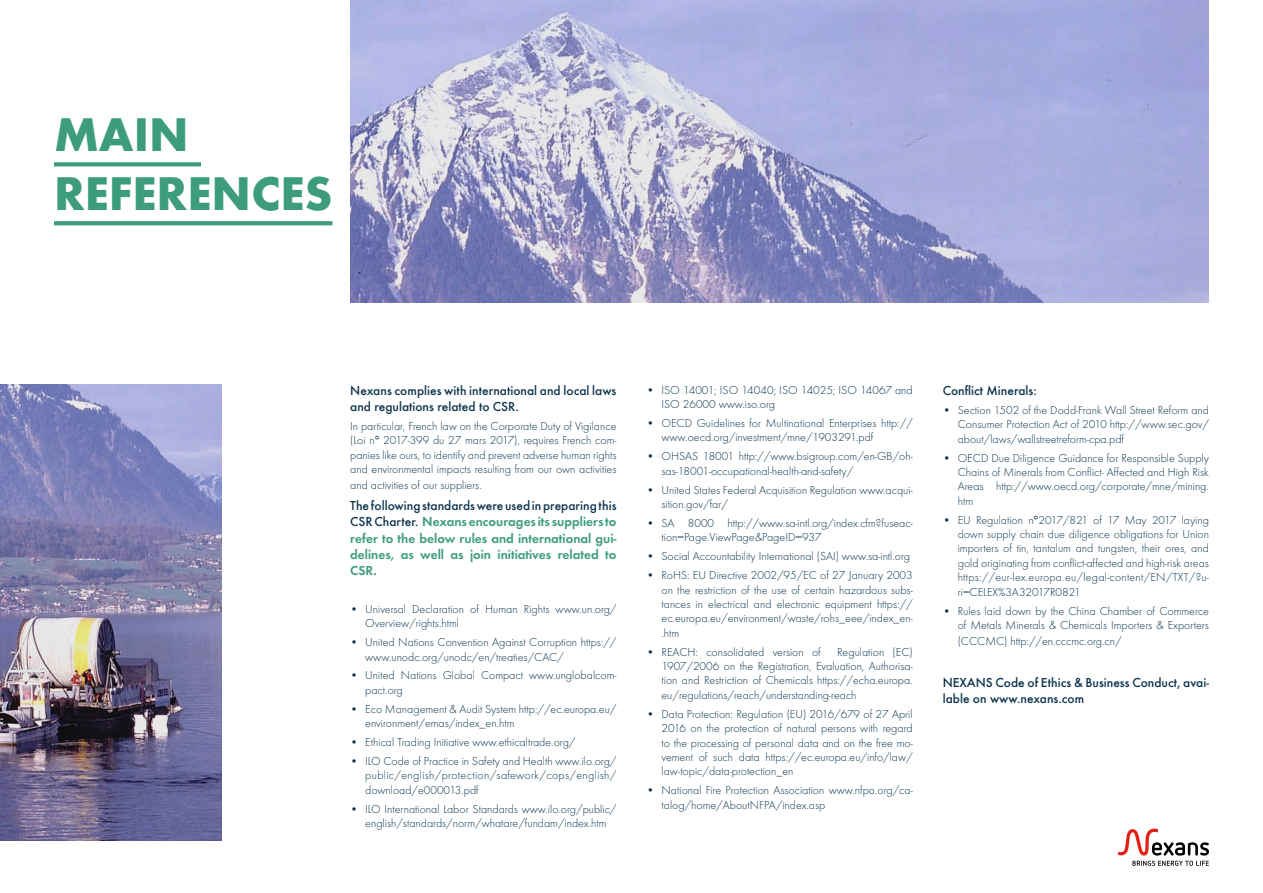
<style>
.page{position:relative;width:1263px;height:893px;background:#fff}
.page>*{position:absolute;margin:0;border:0;box-sizing:border-box;transform-origin:0 0}
.t1{font:700 49.05px/58.9px "Futura T";color:#3c9c7b}
.t2{font:600 13.5px/16.2px "Futura T";color:#3c9c7b;text-align:justify}
.t3{font:500 13.5px/16.2px "Futura T";color:#0a324b}
.t4{font:300 12px/14.4px "Futura T";color:#0a324b}
.s1{font-weight:500;color:#0a324b}
</style>
<div class="page">
<svg style="left:1118px;top:829px;width:91px;height:37px"></svg>
<svg style="left:54px;top:162px;width:147px;height:4px"></svg>
<svg style="left:54px;top:221px;width:278px;height:4px"></svg>
<img style="left:350px;top:0;width:859px;height:302px">
<img style="left:0;top:385px;width:221px;height:455px">
<h1 class="t1" style="left:54px;top:105px;width:280px">MAIN<br>REFERENCES</h1>
<p class="t3" style="left:350px;top:382px;width:268px">Nexans complies with international and local laws and regulations related to CSR.</p>
<p class="t4" style="left:350px;top:419px;width:268px;text-align:justify">In particular, French law on the Corporate Duty of Vigilance (Loi n° 2017-399 du 27 mars 2017), requires French com&shy;panies like ours, to identify and prevent adverse human rights and environmental impacts resulting from our own activities</p>
<p class="t4" style="left:350px;top:478px;width:133px">and activities of our suppliers.</p>
<p class="t2" style="left:350px;top:497px;width:268px"><span class="s1">The following standards were used in preparing this CSR Charter.</span> Nexans encourages its suppliers to refer to the below rules and international gui&shy;delines, as well as join initiatives related to CSR.</p>
<p class="t4" style="left:365px;top:601px;width:253px;text-indent:-15px">• Universal Declaration of Human Rights www.un.org/<br>Overview/rights.html</p>
<p class="t4" style="left:365px;top:635px;width:253px;text-indent:-15px">• United Nations Convention Against Corruption https:// www.unodc.org/unodc/en/treaties/CAC/</p>
<p class="t4" style="left:365px;top:668px;width:253px;text-indent:-15px">• United Nations Global Compact www.unglobalcom&shy;pact.org</p>
<p class="t4" style="left:365px;top:701px;width:253px;text-indent:-15px">• Eco Management &amp; Audit System http://ec.europa.eu/ environment/emas/index_en.htm</p>
<p class="t4" style="left:350px;top:735px;width:227px">• Ethical Trading Initiative www.ethicaltrade.org/</p>
<p class="t4" style="left:365px;top:754px;width:253px;text-align:justify;text-indent:-15px">• ILO Code of Practice in Safety and Health www.ilo.org/ public/english/protection/safework/cops/english/ download/e000013.pdf</p>
<p class="t4" style="left:350px;top:801px;width:268px;text-align:center">• ILO International Labor Standards www.ilo.org/public/ english/standards/norm/whatare/fundam/index.htm</p>
<p class="t4" style="left:661px;top:382px;width:253px;text-indent:-15px">• ISO 14001; ISO 14040; ISO 14025; ISO 14067 and<br>ISO 26000 www.iso.org</p>
<p class="t4" style="left:661px;top:416px;width:253px;text-indent:-15px">• OECD Guidelines for Multinational Enterprises http:// www.oecd.org/investment/mne/1903291.pdf</p>
<p class="t4" style="left:661px;top:449px;width:253px;text-indent:-15px">• OHSAS 18001 http://www.bsigroup.com/en-GB/oh&shy;sas-18001-occupational-health-and-safety/</p>
<p class="t4" style="left:661px;top:482px;width:253px;text-indent:-15px">• United States Federal Acquisition Regulation www.acqui&shy;sition.gov/far/</p>
<p class="t4" style="left:661px;top:516px;width:253px;text-indent:-15px">• SA 8000 http://www.sa-intl.org/index.cfm?fuseac&shy;tion=Page.ViewPage&amp;PageID=937</p>
<p class="t4" style="left:646px;top:549px;width:265px">• Social Accountability International (SAI) www.sa-intl.org</p>
<p class="t4" style="left:661px;top:568px;width:253px;text-align:justify;text-indent:-15px">• RoHS: EU Directive 2002/95/EC of 27 January 2003 on the restriction of the use of certain hazardous subs&shy;tances in electrical and electronic equipment https:// ec.europa.eu/environment/waste/rohs_eee/index_en-.htm</p>
<p class="t4" style="left:646px;top:644px;width:176px">• REACH: consolidated version of</p>
<p class="t4" style="left:661px;top:644px;width:253px;text-align:justify;text-indent:176px">Regulation (EC)<br>1907/2006 on the Registration, Evaluation, Authorisa&shy;tion and Restriction of Chemicals https://echa.europa. eu/regulations/reach/understanding-reach</p>
<p class="t4" style="left:661px;top:706px;width:253px;text-align:justify;text-indent:-15px">• Data Protection: Regulation (EU) 2016/679 of 27 April 2016 on the protection of natural persons with regard to the processing of personal data and on the free mo&shy;vement of such data https://ec.europa.eu/info/law/ law-topic/data-protection_en</p>
<p class="t4" style="left:661px;top:783px;width:253px;text-indent:-15px">• National Fire Protection Association www.nfpa.org/ca&shy;talog/home/AboutNFPA/index.asp</p>
<p class="t3" style="left:943px;top:382px;width:96px">Conflict Minerals:</p>
<p class="t4" style="left:958px;top:403px;width:253px;text-align:justify;text-indent:-15px">• Section 1502 of the Dodd-Frank Wall Street Reform and Consumer Protection Act of 2010 http://www.sec.gov/ about/laws/wallstreetreform-cpa.pdf</p>
<p class="t4" style="left:958px;top:450px;width:253px;text-align:justify;text-indent:-15px">• OECD Due Diligence Guidance for Responsible Supply Chains of Minerals from Conflict- Affected and High Risk Areas http://www.oecd.org/corporate/mne/mining. htm</p>
<p class="t4" style="left:958px;top:512px;width:253px;text-align:justify;text-indent:-15px">• EU Regulation n°2017/821 of 17 May 2017 laying down supply chain due diligence obligations for Union importers of tin, tantalum and tungsten, their ores, and gold originating from conflict-affected and high-risk areas https://eur-lex.europa.eu/legal-content/EN/TXT/?u&shy;ri=CELEX%3A32017R0821</p>
<p class="t4" style="left:943px;top:603px;width:268px;text-align:right">• Rules laid down by the China Chamber of Commerce of Metals Minerals &amp; Chemicals Importers &amp; Exporters</p>
<p class="t4" style="left:958px;top:634px;width:165px">(CCCMC) http://en.cccmc.org.cn/</p>
<p class="t3" style="left:943px;top:674px;width:268px">NEXANS Code of Ethics &amp; Business Conduct, avai&shy;lable on www.nexans.com</p>
</div>
